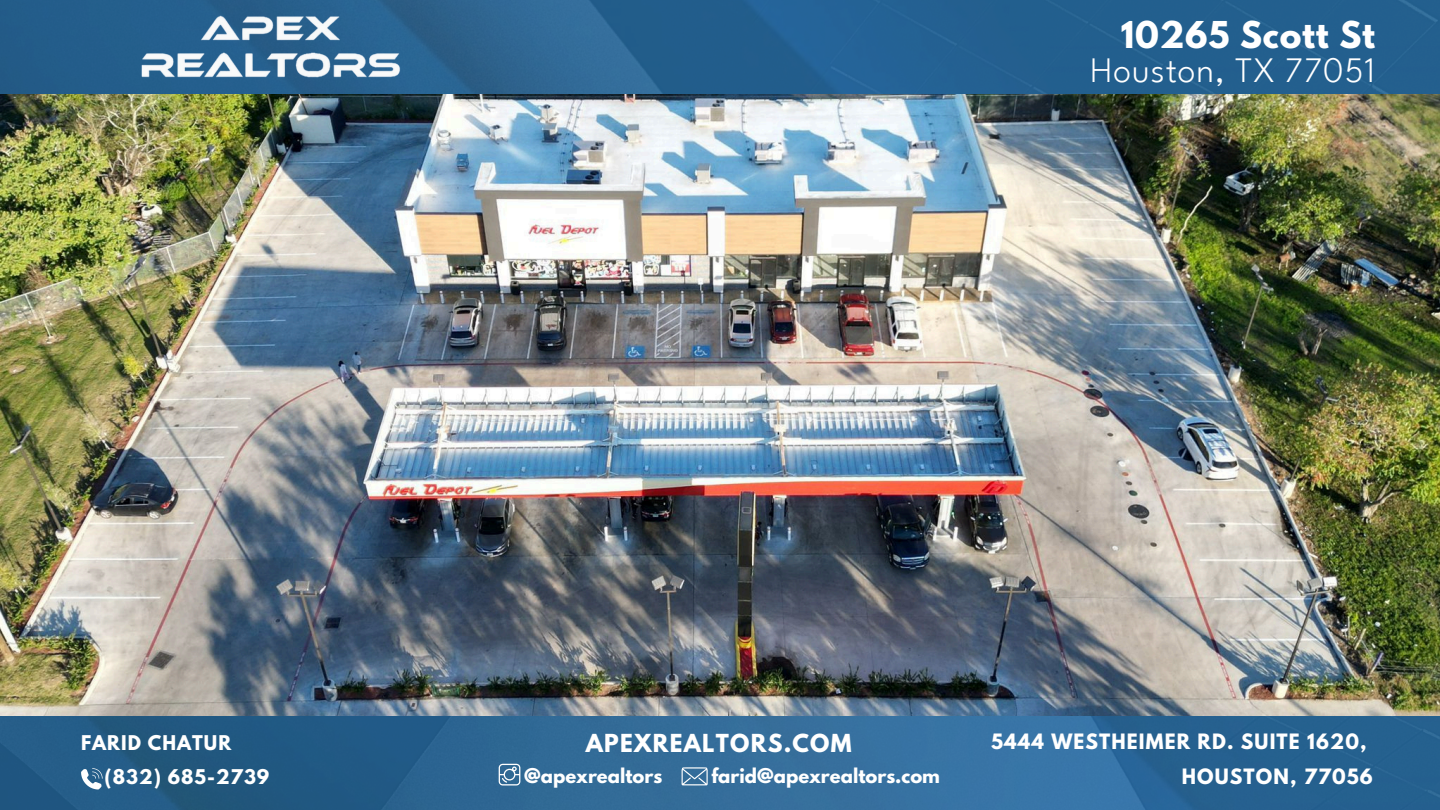
<style>
.page{position:relative;width:1440px;height:810px;background:#fff}
.page>*{position:absolute;margin:0;border:0;box-sizing:border-box;transform-origin:0 0}
.t1{font:300 36px "League Spartan";letter-spacing:.025em;color:#fff}
.t2{font:700 32.8px "League Spartan";letter-spacing:.025em;color:#fff}
.t3{font:700 22px "League Spartan";letter-spacing:.055em;color:#fff}
.t4{font:700 18.8px/35.2px "League Spartan";letter-spacing:.06em;color:#fff}
.t5{font:700 18px "League Spartan";color:#fff}
.t6{font:700 18px/33.8px "League Spartan";letter-spacing:.055em;color:#fff}
</style>
<div class="page">
<img style="left:0;top:0;width:1440px;height:810px">
<img style="left:115px;top:9px;width:311px;height:72px">
<img style="left:0;top:95px;width:1440px;height:620px">
<svg style="left:81px;top:768px;width:22px;height:21px"></svg>
<svg style="left:499px;top:764px;width:21px;height:21px"></svg>
<svg style="left:682px;top:767px;width:26px;height:18px"></svg>
<p class="t2" style="left:1121px;top:19px;width:256px">10265 Scott St</p>
<p class="t1" style="left:1091px;top:57px;width:286px">Houston, TX 77051</p>
<p class="t6" style="left:105px;top:728px;width:166px;text-indent:-24px">FARID CHATUR (832) 685-2739</p>
<p class="t3" style="left:586px;top:732px;width:267px">APEXREALTORS.COM</p>
<h1 class="t4" style="left:1182px;top:726px;width:193px;text-indent:-191px">5444 WESTHEIMER RD. SUITE 1620,<br>HOUSTON, 77056</h1>
<p class="t5" style="left:524px;top:767px;width:140px">@apexrealtors</p>
<p class="t5" style="left:711px;top:767px;width:230px">farid@apexrealtors.com</p>
</div>
